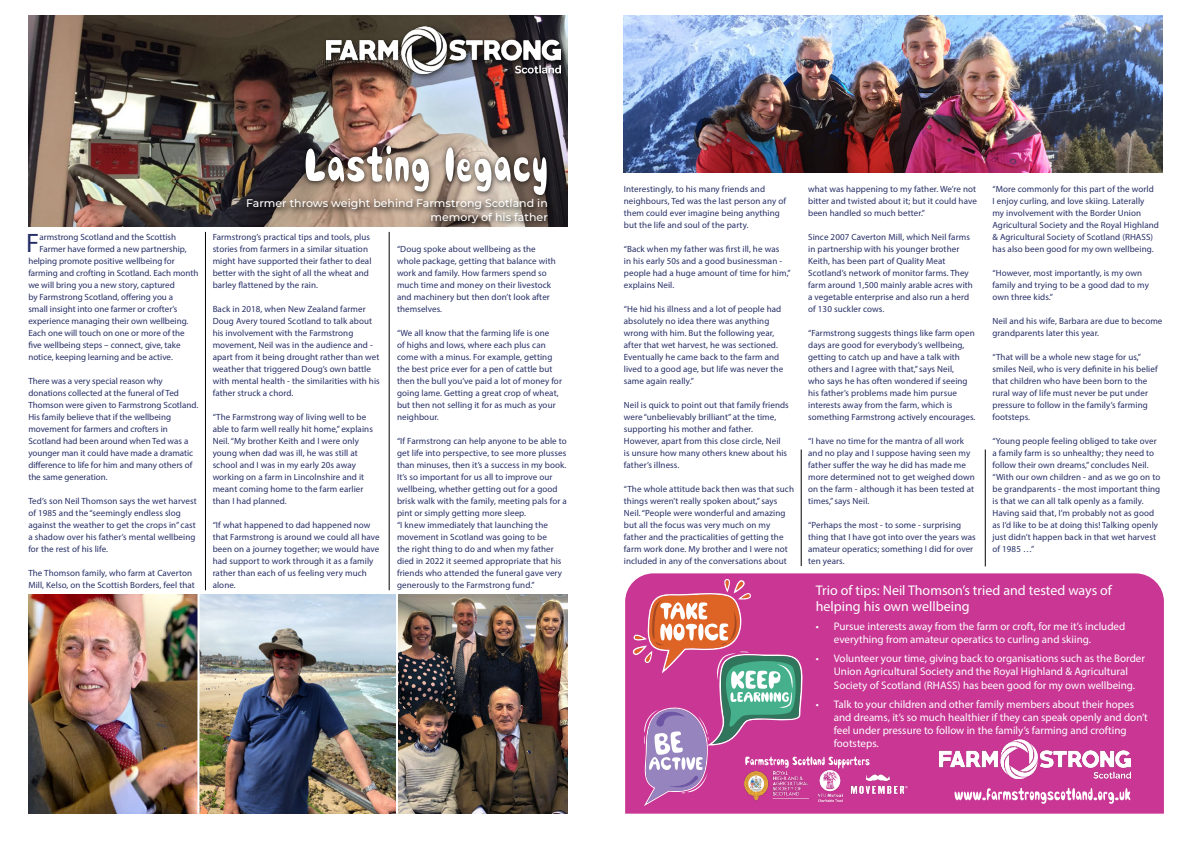
<style>
.page{position:relative;width:1191px;height:842px;background:#fff}
.page>*{position:absolute;margin:0;border:0;box-sizing:border-box;transform-origin:0 0}
.t1{font:26.8px "Myriad Pro";color:#262f66}
.t2{font:14px/16.8px "Myriad Pro";color:#fff}
.t3{font:11px/13.2px "Myriad Pro";color:#fff}
.t4{font:500 11px/13.2px "Montserrat";color:#fff;text-align:right}
.t5{font:9px/12px "Myriad Pro";letter-spacing:.01em;color:#262f66}
</style>
<div class="page">
<img style="left:28px;top:16px;width:539px;height:210px">
<svg style="left:243px;top:196px;width:311px;height:32px;background:#8d7d70"></svg>
<hr style="left:205px;top:232px;width:1px;height:358px;background:#000">
<hr style="left:389px;top:232px;width:1px;height:358px;background:#000">
<img style="left:28px;top:595px;width:169px;height:219px">
<img style="left:199px;top:595px;width:197px;height:219px">
<img style="left:398px;top:595px;width:169px;height:219px">
<hr style="left:801px;top:449px;width:1px;height:117px;background:#000">
<hr style="left:985px;top:449px;width:1px;height:117px;background:#000">
<div style="left:322px;top:23px;width:246px;height:58px;background:#000;opacity:.75"></div>
<img style="left:326px;top:26px;width:234px;height:47px">
<div style="left:625px;top:573px;width:539px;height:241px;background:#c93694"></div>
<img style="left:939px;top:740px;width:191px;height:38px">
<svg style="left:954px;top:788px;width:176px;height:16px"></svg>
<img style="left:624px;top:16px;width:538px;height:157px">
<div style="left:300px;top:141px;width:252px;height:60px;background:#000;opacity:.75"></div>
<svg style="left:305px;top:146px;width:241px;height:49px"></svg>
<svg style="left:632px;top:579px;width:237px;height:227px;background:#bf5996"></svg>
<img style="left:745px;top:772px;width:63px;height:28px">
<img style="left:817px;top:769px;width:27px;height:33px">
<img style="left:850px;top:772px;width:59px;height:29px">
<h1 class="t1" style="left:26px;top:226px;width:15px">F</h1>
<p class="t5" style="left:39px;top:231px;width:138px">armstrong Scotland and the Scottish</p>
<p class="t5" style="left:39px;top:243px;width:149px">Farmer have formed a new partnership,</p>
<p class="t5" style="left:28px;top:255px;width:148px">helping promote positive wellbeing for</p>
<p class="t5" style="left:28px;top:267px;width:172px">farming and crofting in Scotland. Each month</p>
<p class="t5" style="left:28px;top:279px;width:148px">we will bring you a new story, captured</p>
<p class="t5" style="left:28px;top:291px;width:146px">by Farmstrong Scotland, offering you a</p>
<p class="t5" style="left:28px;top:303px;width:150px">small insight into one farmer or crofter’s</p>
<p class="t5" style="left:28px;top:315px;width:162px">experience managing their own wellbeing.</p>
<p class="t5" style="left:28px;top:327px;width:158px">Each one will touch on one or more of the</p>
<p class="t5" style="left:28px;top:339px;width:154px">five wellbeing steps – connect, give, take</p>
<p class="t5" style="left:28px;top:351px;width:146px">notice, keeping learning and be active.</p>
<p class="t5" style="left:28px;top:375px;width:171px">There was a very special reason why donations collected at the funeral of Ted Thomson were given to Farmstrong Scotland.<br>His family believe that if the wellbeing movement for farmers and crofters in Scotland had been around when Ted was a younger man it could have made a dramatic difference to life for him and many others of the same generation.</p>
<p class="t5" style="left:28px;top:495px;width:170px">Ted’s son Neil Thomson says the wet harvest of 1985 and the “seemingly endless slog against the weather to get the crops in” cast a shadow over his father’s mental wellbeing for the rest of his life.</p>
<p class="t5" style="left:28px;top:567px;width:168px">The Thomson family, who farm at Caverton<br>Mill, Kelso, on the Scottish Borders, feel that</p>
<p class="t4" style="left:246px;top:196px;width:303px">Farmer throws weight behind Farmstrong Scotland in memory of his father</p>
<p class="t5" style="left:397px;top:243px;width:160px">“Doug spoke about wellbeing as the whole package, getting that balance with work and family. How farmers spend so much time and money on their livestock and machinery but then don’t look after themselves.</p>
<p class="t5" style="left:397px;top:327px;width:166px">“We all know that the farming life is one<br>of highs and lows, where each plus can come with a minus. For example, getting the best price ever for a pen of cattle but then the bull you’ve paid a lot of money for going lame. Getting a great crop of wheat, but then not selling it for as much as your neighbour.</p>
<p class="t5" style="left:397px;top:435px;width:171px">“If Farmstrong can help anyone to be able to get life into perspective, to see more plusses than minuses, then it’s a success in my book.<br>It’s so important for us all to improve our wellbeing, whether getting out for a good brisk walk with the family, meeting pals for a pint or simply getting more sleep.<br>“I knew immediately that launching the movement in Scotland was going to be<br>the right thing to do and when my father died in 2022 it seemed appropriate that his friends who attended the funeral gave very generously to the Farmstrong fund.”</p>
<p class="t5" style="left:213px;top:231px;width:160px">Farmstrong’s practical tips and tools, plus stories from farmers in a similar situation might have supported their father to deal better with the sight of all the wheat and barley flattened by the rain.</p>
<p class="t5" style="left:213px;top:303px;width:169px">Back in 2018, when New Zealand farmer Doug Avery toured Scotland to talk about his involvement with the Farmstrong movement, Neil was in the audience and - apart from it being drought rather than wet weather that triggered Doug’s own battle with mental health - the similarities with his father struck a chord.</p>
<p class="t5" style="left:213px;top:411px;width:162px">“The Farmstrong way of living well to be able to farm well really hit home,” explains Neil. “My brother Keith and I were only young when dad was ill, he was still at school and I was in my early 20s away working on a farm in Lincolnshire and it meant coming home to the farm earlier than I had planned.</p>
<p class="t5" style="left:213px;top:519px;width:169px">“If what happened to dad happened now that Farmstrong is around we could all have been on a journey together; we would have had support to work through it as a family rather than each of us feeling very much alone.</p>
<p class="t5" style="left:624px;top:183px;width:164px">Interestingly, to his many friends and neighbours, Ted was the last person any of them could ever imagine being anything but the life and soul of the party.</p>
<p class="t5" style="left:624px;top:243px;width:168px">“Back when my father was first ill, he was<br>in his early 50s and a good businessman - people had a huge amount of time for him,” explains Neil.</p>
<p class="t5" style="left:624px;top:303px;width:161px">“He hid his illness and a lot of people had absolutely no idea there was anything wrong with him. But the following year, after that wet harvest, he was sectioned.<br>Eventually he came back to the farm and lived to a good age, but life was never the same again really.”</p>
<p class="t5" style="left:624px;top:399px;width:166px">Neil is quick to point out that family friends were “unbelievably brilliant” at the time, supporting his mother and father.<br>However, apart from this close circle, Neil<br>is unsure how many others knew about his father’s illness.</p>
<p class="t5" style="left:624px;top:483px;width:172px">“The whole attitude back then was that such things weren’t really spoken about,” says Neil. “People were wonderful and amazing but all the focus was very much on my father and the practicalities of getting the farm work done. My brother and I were not included in any of the conversations about</p>
<p class="t5" style="left:992px;top:183px;width:168px">“More commonly for this part of the world<br>I enjoy curling, and love skiing. Laterally<br>my involvement with the Border Union Agricultural Society and the Royal Highland &amp; Agricultural Society of Scotland (RHASS) has also been good for my own wellbeing.</p>
<p class="t5" style="left:992px;top:267px;width:158px">“However, most importantly, is my own family and trying to be a good dad to my own three kids.”</p>
<p class="t5" style="left:992px;top:315px;width:171px">Neil and his wife, Barbara are due to become grandparents later this year.</p>
<p class="t5" style="left:992px;top:351px;width:167px">“That will be a whole new stage for us,” smiles Neil, who is very definite in his belief that children who have been born to the rural way of life must never be put under pressure to follow in the family’s farming footsteps.</p>
<p class="t5" style="left:992px;top:435px;width:169px">“Young people feeling obliged to take over a family farm is so unhealthy; they need to follow their own dreams,” concludes Neil. “With our own children - and as we go on to be grandparents - the most important thing is that we can all talk openly as a family.<br>Having said that, I’m probably not as good as I’d like to be at doing this! Talking openly just didn’t happen back in that wet harvest of 1985 …”</p>
<h2 class="t2" style="left:816px;top:581px;width:298px">Trio of tips: Neil Thomson’s tried and tested ways of helping his own wellbeing</h2>
<p class="t3" style="left:834px;top:620px;width:293px;text-indent:-18px">• Pursue interests away from the farm or croft, for me it’s included everything from amateur operatics to curling and skiing.</p>
<p class="t3" style="left:834px;top:652px;width:313px;text-indent:-18px">• Volunteer your time, giving back to organisations such as the Border<br>Union Agricultural Society and the Royal Highland &amp; Agricultural<br>Society of Scotland (RHASS) has been good for my own wellbeing.</p>
<p class="t3" style="left:834px;top:697px;width:315px;text-indent:-18px">• Talk to your children and other family members about their hopes and dreams, it’s so much healthier if they can speak openly and don’t feel under pressure to follow in the family’s farming and crofting footsteps.</p>
<p class="t5" style="left:808px;top:183px;width:170px;text-align:justify">what was happening to my father. We’re not bitter and twisted about it; but it could have been handled so much better.”</p>
<p class="t5" style="left:808px;top:231px;width:166px">Since 2007 Caverton Mill, which Neil farms in partnership with his younger brother Keith, has been part of Quality Meat Scotland’s network of monitor farms. They farm around 1,500 mainly arable acres with a vegetable enterprise and also run a herd of 130 suckler cows.</p>
<p class="t5" style="left:808px;top:327px;width:169px">“Farmstrong suggests things like farm open days are good for everybody’s wellbeing, getting to catch up and have a talk with others and I agree with that,” says Neil,<br>who says he has often wondered if seeing his father’s problems made him pursue interests away from the farm, which is something Farmstrong actively encourages.</p>
<p class="t5" style="left:808px;top:435px;width:168px">“I have no time for the mantra of all work and no play and I suppose having seen my father suffer the way he did has made me more determined not to get weighed down on the farm - although it has been tested at times,” says Neil.</p>
<p class="t5" style="left:808px;top:519px;width:169px">“Perhaps the most - to some - surprising thing that I have got into over the years was amateur operatics; something I did for over ten years.</p>
</div>
